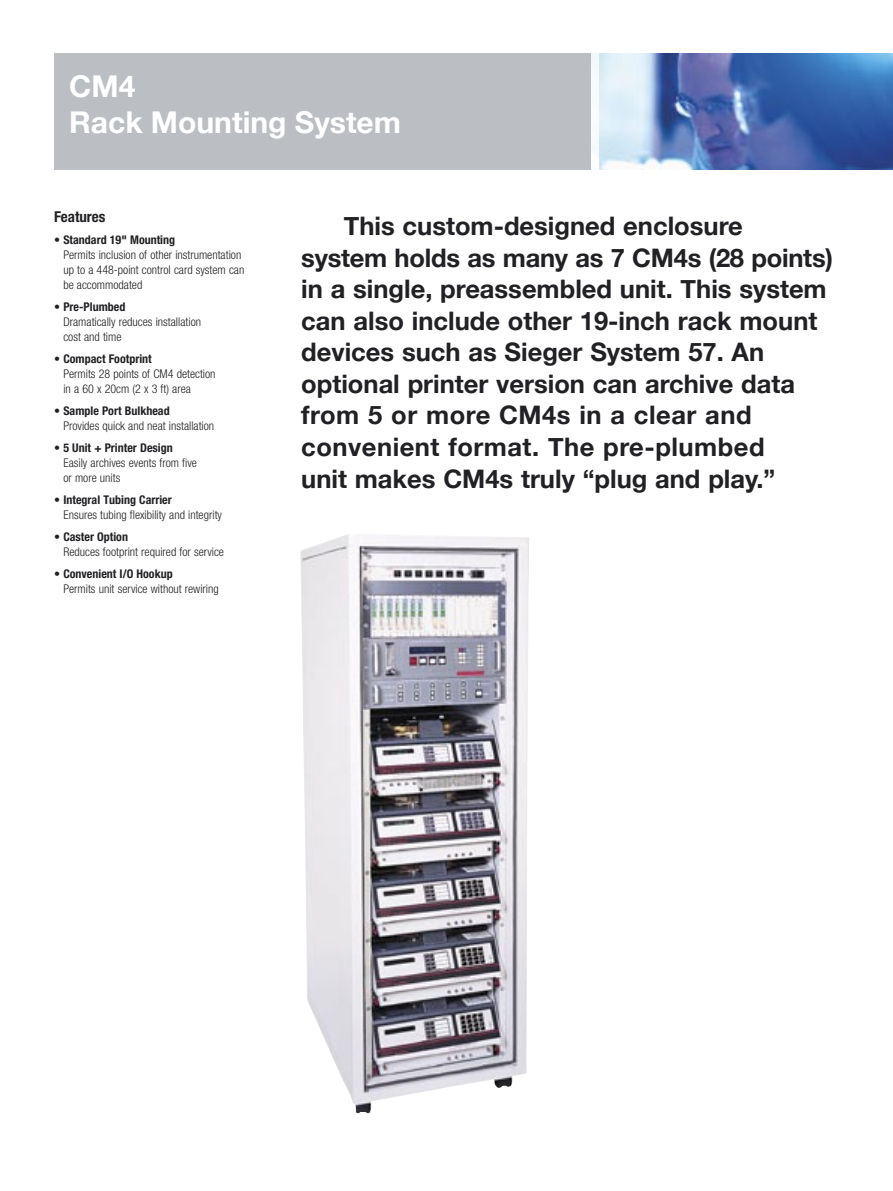
<style>
.page{position:relative;width:893px;height:1191px;background:#fff}
.page>*{position:absolute;margin:0;border:0;box-sizing:border-box;transform-origin:0 0}
.t1{font:700 30px/36px "Helvetica Neue";color:#fff}
.t2{font:700 25.5px/31.5px "Helvetica Neue";color:#212125}
.t3{font:700 condensed 15px "Helvetica Neue";color:#212125}
.t4{font:300 condensed 12px/15px "Helvetica Neue";color:#212125}
.t5{font:700 condensed 12px "Helvetica Neue";color:#212125}
</style>
<div class="page">
<div style="left:54px;top:53px;width:839px;height:116px;background:#bbbec2"></div>
<img style="left:592px;top:53px;width:301px;height:116px">
<img style="left:300px;top:534px;width:229px;height:579px">
<h1 class="t1" style="left:69px;top:68px;width:333px">CM4<br>Rack Mounting System</h1>
<p class="t3" style="left:54px;top:208px;width:53px">Features</p>
<p class="t5" style="left:54px;top:233px;width:122px">• Standard 19" Mounting</p>
<p class="t4" style="left:63px;top:247px;width:182px">Permits inclusion of other instrumentation up to a 448-point control card system can be accommodated</p>
<p class="t5" style="left:54px;top:300px;width:73px">• Pre-Plumbed</p>
<p class="t4" style="left:63px;top:314px;width:139px">Dramatically reduces installation cost and time</p>
<p class="t5" style="left:54px;top:352px;width:99px">• Compact Footprint</p>
<p class="t4" style="left:63px;top:366px;width:154px">Permits 28 points of CM4 detection in a 60 x 20cm (2 x 3 ft) area</p>
<p class="t5" style="left:54px;top:404px;width:117px">• Sample Port Bulkhead</p>
<p class="t4" style="left:63px;top:418px;width:152px">Provides quick and neat installation</p>
<p class="t5" style="left:54px;top:441px;width:120px">• 5 Unit + Printer Design</p>
<p class="t4" style="left:63px;top:455px;width:135px">Easily archives events from five or more units</p>
<p class="t5" style="left:54px;top:493px;width:119px">• Integral Tubing Carrier</p>
<p class="t4" style="left:63px;top:507px;width:160px">Ensures tubing flexibility and integrity</p>
<p class="t5" style="left:54px;top:530px;width:75px">• Caster Option</p>
<p class="t4" style="left:63px;top:544px;width:162px">Reduces footprint required for service</p>
<p class="t5" style="left:54px;top:567px;width:120px">• Convenient I/O Hookup</p>
<p class="t4" style="left:63px;top:581px;width:157px">Permits unit service without rewiring</p>
<p class="t2" style="left:301px;top:210px;width:533px;text-indent:43px">This custom-designed enclosure system holds as many as 7 CM4s (28 points) in a single, preassembled unit. This system can also include other 19-inch rack mount devices such as Sieger System 57. An optional printer version can archive data from 5 or more CM4s in a clear and convenient format. The pre-plumbed<br>unit makes CM4s truly “plug and play.”</p>
</div>
